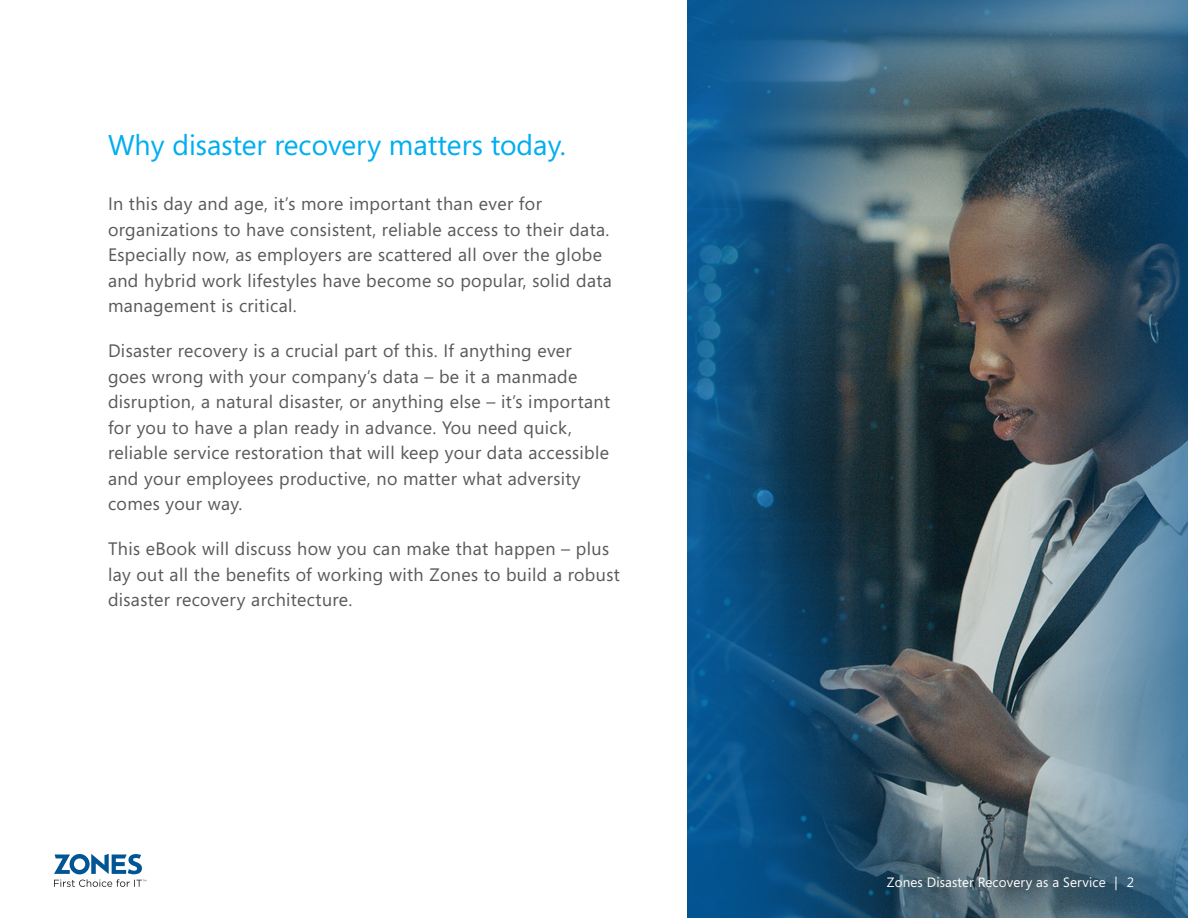
<style>
.page{position:relative;width:1188px;height:918px;background:#fff}
.page>*{position:absolute;margin:0;border:0;box-sizing:border-box;transform-origin:0 0}
.Body_Copy_1{font:28.5px "Segoe";color:#00aeef}
.Body_Copy_1-2{font:18px/25.5px "Segoe";letter-spacing:.02em;color:#58595b}
.Body_Copy_1-3{font:13.5px "Segoe";letter-spacing:.01em;color:#fff}
</style>
<div class="page">
<img style="left:688px;top:0;width:500px;height:918px">
<svg style="left:54px;top:854px;width:92px;height:33px"></svg>
<p class="Body_Copy_1" style="left:108px;top:125px;width:459px">Why disaster recovery matters today.</p>
<p class="Body_Copy_1-2" style="left:108px;top:191px;width:506px">In this day and age, it’s more important than ever for organizations to have consistent, reliable access to their data.<br>Especially now, as employers are scattered all over the globe and hybrid work lifestyles have become so popular, solid data management is critical.</p>
<p class="Body_Copy_1-2" style="left:108px;top:338px;width:504px">Disaster recovery is a crucial part of this. If anything ever goes wrong with your company’s data – be it a manmade disruption, a natural disaster, or anything else – it’s important for you to have a plan ready in advance. You need quick, reliable service restoration that will keep your data accessible and your employees productive, no matter what adversity comes your way.</p>
<p class="Body_Copy_1-2" style="left:108px;top:536px;width:513px">This eBook will discuss how you can make that happen – plus lay out all the benefits of working with Zones to build a robust disaster recovery architecture.</p>
<p class="Body_Copy_1-3" style="left:887px;top:873px;width:249px">Zones Disaster Recovery as a Service | 2</p>
</div>
